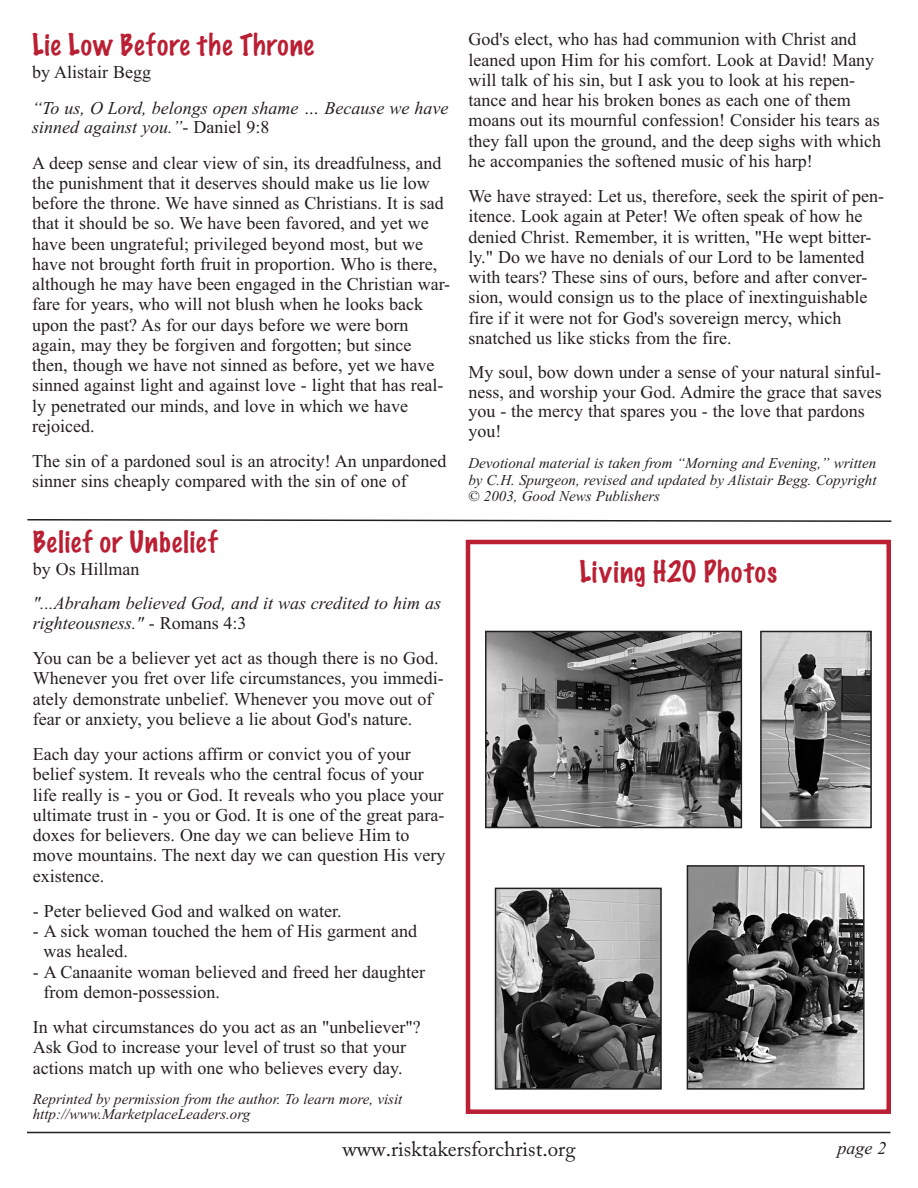
<style>
.page{position:relative;width:918px;height:1188px;background:#fff}
.page>*{position:absolute;margin:0;border:0;box-sizing:border-box;transform-origin:0 0}
.t1{font:100 27px "Marker Felt";letter-spacing:.04em;color:#ba1f33}
.t2{font:21px "Adobe Caslon Pro";color:#231f20}
.t3{font:18px/20.2px "Times New Roman";color:#231f20}
.t4{font:italic 18px/19.5px "Times New Roman";color:#231f20}
.t5{font:italic 15px/16.5px "Times New Roman";color:#231f20}
.s1{font-style:normal}
</style>
<div class="page">
<hr style="left:27px;top:1132px;width:864px;height:1px;background:#231f20">
<svg style="left:27px;top:519px;width:865px;height:3px"></svg>
<div style="left:466px;top:540px;width:425px;height:574px;border:4px solid #ba1f33"></div>
<img style="left:488px;top:634px;width:251px;height:191px">
<div style="left:485px;top:631px;width:257px;height:197px;border:2px solid #231f20"></div>
<img style="left:690px;top:868px;width:172px;height:219px">
<div style="left:687px;top:865px;width:178px;height:225px;border:2px solid #231f20"></div>
<img style="left:763px;top:634px;width:106px;height:191px">
<div style="left:760px;top:631px;width:112px;height:197px;border:2px solid #231f20"></div>
<img style="left:498px;top:891px;width:161px;height:196px">
<div style="left:495px;top:888px;width:167px;height:202px;border:2px solid #231f20"></div>
<h1 class="t1" style="left:32px;top:23px;width:283px">Lie Low Before the Throne</h1>
<p class="t3" style="left:32px;top:62px;width:120px">by Alistair Begg</p>
<p class="t4" style="left:32px;top:98px;width:418px">“To us, O Lord, belongs open shame … Because we have sinned against you.”<span class="s1">- Daniel 9:8</span></p>
<p class="t3" style="left:32px;top:152px;width:420px">A deep sense and clear view of sin, its dreadfulness, and the punishment that it deserves should make us lie low before the throne. We have sinned as Christians. It is sad that it should be so. We have been favored, and yet we have been ungrateful; privileged beyond most, but we have not brought forth fruit in proportion. Who is there, although he may have been engaged in the Christian war&shy;fare for years, who will not blush when he looks back upon the past? As for our days before we were born again, may they be forgiven and forgotten; but since then, though we have not sinned as before, yet we have sinned against light and against love - light that has real&shy;ly penetrated our minds, and love in which we have rejoiced.</p>
<p class="t3" style="left:32px;top:451px;width:416px">The sin of a pardoned soul is an atrocity! An unpardoned sinner sins cheaply compared with the sin of one of</p>
<h1 class="t1" style="left:33px;top:520px;width:186px">Belief or Unbelief</h1>
<p class="t3" style="left:33px;top:559px;width:108px">by Os Hillman</p>
<p class="t4" style="left:33px;top:593px;width:410px">"...Abraham believed God, and it was credited to him as righteousness." <span class="s1">- Romans 4:3</span></p>
<p class="t3" style="left:33px;top:648px;width:412px">You can be a believer yet act as though there is no God.<br>Whenever you fret over life circumstances, you immedi&shy;ately demonstrate unbelief. Whenever you move out of fear or anxiety, you believe a lie about God's nature.</p>
<p class="t3" style="left:33px;top:744px;width:414px">Each day your actions affirm or convict you of your belief system. It reveals who the central focus of your life really is - you or God. It reveals who you place your ultimate trust in - you or God. It is one of the great para&shy;doxes for believers. One day we can believe Him to move mountains. The next day we can question His very existence.</p>
<p class="t3" style="left:33px;top:901px;width:311px">- Peter believed God and walked on water.</p>
<p class="t3" style="left:44px;top:921px;width:375px;text-indent:-11px">- A sick woman touched the hem of His garment and was healed.</p>
<p class="t3" style="left:44px;top:961px;width:383px;text-indent:-11px">- A Canaanite woman believed and freed her daughter from demon-possession.</p>
<p class="t3" style="left:33px;top:1017px;width:390px">In what circumstances do you act as an "unbeliever"?<br>Ask God to increase your level of trust so that your actions match up with one who believes every day.</p>
<p class="t5" style="left:33px;top:1091px;width:371px;line-height:15px">Reprinted by permission from the author. To learn more, visit http://www.MarketplaceLeaders.org</p>
<p class="t3" style="left:468px;top:29px;width:414px">God's elect, who has had communion with Christ and leaned upon Him for his comfort. Look at David! Many will talk of his sin, but I ask you to look at his repen&shy;tance and hear his broken bones as each one of them moans out its mournful confession! Consider his tears as they fall upon the ground, and the deep sighs with which he accompanies the softened music of his harp!</p>
<p class="t3" style="left:468px;top:186px;width:417px">We have strayed: Let us, therefore, seek the spirit of pen&shy;itence. Look again at Peter! We often speak of how he denied Christ. Remember, it is written, "He wept bitter&shy;ly." Do we have no denials of our Lord to be lamented with tears? These sins of ours, before and after conver&shy;sion, would consign us to the place of inextinguishable fire if it were not for God's sovereign mercy, which snatched us like sticks from the fire.</p>
<p class="t3" style="left:468px;top:363px;width:415px;line-height:19.5px">My soul, bow down under a sense of your natural sinful&shy;ness, and worship your God. Admire the grace that saves you - the mercy that spares you - the love that pardons you!</p>
<p class="t5" style="left:468px;top:455px;width:410px;text-align:justify">Devotional material is taken from “Morning and Evening,” written by C.H. Spurgeon, revised and updated by Alistair Begg. Copyright © 2003, Good News Publishers</p>
<h1 class="t1" style="left:580px;top:551px;width:199px">Living H2O Photos</h1>
<p class="t2" style="left:342px;top:1141px;width:235px">www.risktakersforchrist.org</p>
<p class="t4" style="left:838px;top:1138px;width:50px">page 2</p>
</div>
